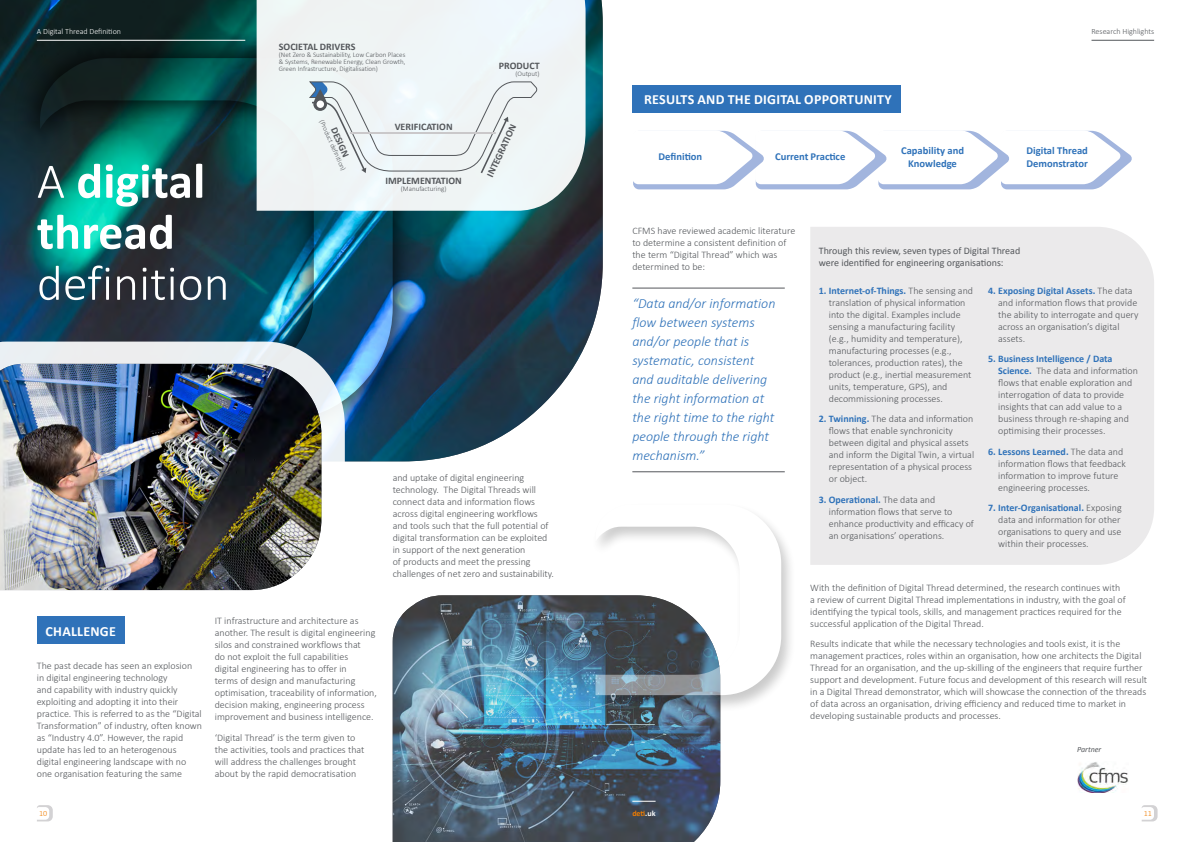
<style>
.page{position:relative;width:1191px;height:842px;background:#fff}
.page>*{position:absolute;margin:0;border:0;box-sizing:border-box;transform-origin:0 0}
.t1{font:700 50px/51px "Calibri";color:#fff}
.t2{font:italic 300 14px/19px "Calibri";color:#2f72b9}
.t3{font:700 14px "Calibri";letter-spacing:.02em;color:#fff}
.t4{font:700 10.6px/12.7px "Calibri";color:#2f72b9}
.t5{font:300 10px/12px "Calibri";color:#54575b}
.t6{font:10px/12px "Calibri";color:#54575b}
.t7{font:700 10px "Calibri";color:#54575b}
.t8{font:300 8px "Calibri";color:#fff}
.t9{font:300 8px "Calibri";color:#54575b}
.t10{font:italic 8px "Calibri";color:#54575b}
.t11{font:700 8px "Calibri";color:#ef7d00}
.t12{font:300 8px "Calibri";color:#ef7d00}
.t13{font:300 7px/7px "Calibri";color:#54575b;text-align:justify}
.s1{font-weight:300}
.s2{font-weight:700;color:#2f72b9}
.s3{color:#fff}
</style>
<div class="page">
<img style="left:0;top:0;width:603px;height:461px">
<div style="left:11px;top:30px;width:410px;height:419px;background:#000;opacity:.75"></div>
<svg style="left:40px;top:58px;width:353px;height:362px;background:#15545e"></svg>
<div style="left:810px;top:227px;width:344px;height:338px;background:#ebeaeb"></div>
<hr style="left:632px;top:288px;width:152px;height:1px;background:#54575b">
<hr style="left:632px;top:471px;width:152px;height:1px;background:#54575b">
<svg style="left:633px;top:130px;width:499px;height:59px"></svg>
<div style="left:632px;top:85px;width:268px;height:28px;background:#2f72b9"></div>
<div style="left:37px;top:617px;width:88px;height:27px;background:#2f72b9"></div>
<svg style="left:0;top:342px;width:345px;height:249px;fill:#eceff2"></svg>
<img style="left:0;top:364px;width:321px;height:226px">
<img style="left:393px;top:595px;width:327px;height:247px">
<img style="left:1077px;top:762px;width:51px;height:31px">
<div style="left:590px;top:502px;width:206px;height:211px;background:#000;opacity:.49"></div>
<svg style="left:595px;top:504px;width:186px;height:191px"></svg>
<div style="left:257px;top:0;width:328px;height:211px;background:#eff5f5"></div>
<svg style="left:309px;top:81px;width:228px;height:92px"></svg>
<hr style="left:351px;top:132px;width:144px;height:2px;background:#cac8ca">
<svg style="left:313px;top:89px;width:14px;height:22px"></svg>
<div style="left:317px;top:100px;width:7px;height:8px;background:#fff;border-radius:50%"></div>
<svg style="left:37px;top:805px;width:16px;height:16px"></svg>
<svg style="left:1141px;top:805px;width:16px;height:16px"></svg>
<hr style="left:1091px;top:40px;width:63px;height:1px;background:#54575b">
<hr style="left:37px;top:40px;width:208px;height:1px;background:#fff">
<svg style="left:632px;top:801px;width:23px;height:1px"></svg>
<p class="t8" style="left:37px;top:27px;width:86px">A Digital Thread Definition</p>
<p class="t9" style="left:1091px;top:27px;width:64px">Research Highlights</p>
<p class="t1" style="left:37px;top:153px;width:194px"><span class="s1">A</span> digital thread <span class="s1">definition</span></p>
<p class="t7" style="left:279px;top:41px;width:78px">SOCIETAL DRIVERS</p>
<p class="t13" style="left:279px;top:51px;width:128px">(Net Zero &amp; Sustainability, Low Carbon Places &amp; Systems, Renewable Energy, Clean Growth, Green Infrastructure, Digitalisation)</p>
<p class="t7" style="left:499px;top:59px;width:42px">PRODUCT</p>
<p class="t13" style="left:515px;top:70px;width:26px">(Output)</p>
<p class="t13" style="left:325px;top:119px;width:56px;rotate:66deg">(Product definition)</p>
<p class="t7" style="left:484px;top:174px;width:59px;rotate:-65deg">INTEGRATION</p>
<p class="t7" style="left:395px;top:120px;width:59px">VERIFICATION</p>
<p class="t7" style="left:339px;top:125px;width:33px;rotate:66deg">DESIGN</p>
<p class="t7" style="left:385px;top:174px;width:78px">IMPLEMENTATION</p>
<p class="t13" style="left:401px;top:185px;width:47px">(Manufacturing)</p>
<p class="t5" style="left:393px;top:471px;width:163px">and uptake of digital engineering technology. The Digital Threads will connect data and information flows across digital engineering workflows and tools such that the full potential of digital transformation can be exploited in support of the next generation<br>of products and meet the pressing challenges of net zero and sustainability.</p>
<p class="t3" style="left:46px;top:622px;width:72px">CHALLENGE</p>
<p class="t5" style="left:215px;top:615px;width:164px">IT infrastructure and architecture as another. The result is digital engineering silos and constrained workflows that<br>do not exploit the full capabilities<br>digital engineering has to offer in<br>terms of design and manufacturing optimisation, traceability of information, decision making, engineering process improvement and business intelligence.</p>
<p class="t5" style="left:215px;top:731px;width:151px">‘Digital Thread’ is the term given to the activities, tools and practices that will address the challenges brought about by the rapid democratisation</p>
<p class="t5" style="left:37px;top:659px;width:167px">The past decade has seen an explosion in digital engineering technology<br>and capability with industry quickly exploiting and adopting it into their practice. This is referred to as the “Digital Transformation” of industry, often known as “Industry 4.0”. However, the rapid update has led to an heterogenous digital engineering landscape with no one organisation featuring the same</p>
<p class="t3" style="left:644px;top:91px;width:249px">RESULTS AND THE DIGITAL OPPORTUNITY</p>
<p class="t4" style="left:658px;top:150px;width:45px">Definition</p>
<p class="t4" style="left:775px;top:150px;width:72px">Current Practice</p>
<p class="t4" style="left:901px;top:144px;width:64px;text-align:center">Capability and<br>Knowledge</p>
<p class="t4" style="left:1026px;top:144px;width:63px">Digital Thread<br>Demonstrator</p>
<p class="t5" style="left:632px;top:225px;width:164px">CFMS have reviewed academic literature to determine a consistent definition of the term “Digital Thread” which was determined to be:</p>
<p class="t2" style="left:632px;top:294px;width:145px">“Data and/or information flow between systems and/or people that is systematic, consistent and auditable delivering the right information at the right time to the right people through the right mechanism.”</p>
<p class="t6" style="left:818px;top:245px;width:203px">Through this review, seven types of Digital Thread were identified for engineering organisations:</p>
<p class="t5" style="left:828px;top:284px;width:146px;text-indent:-10px"><span class="s2">1. Internet-of-Things.</span> The sensing and translation of physical information into the digital. Examples include sensing a manufacturing facility (e.g., humidity and temperature), manufacturing processes (e.g., tolerances, production rates), the product (e.g., inertial measurement units, temperature, GPS), and decommissioning processes.</p>
<p class="t5" style="left:828px;top:413px;width:147px;text-indent:-10px"><span class="s2">2. Twinning.</span> The data and information flows that enable synchronicity between digital and physical assets and inform the Digital Twin, a virtual representation of a physical process or object.</p>
<p class="t5" style="left:828px;top:493px;width:147px;text-indent:-10px"><span class="s2">3. Operational.</span> The data and information flows that serve to enhance productivity and efficacy of an organisations’ operations.</p>
<p class="t5" style="left:998px;top:284px;width:142px;text-indent:-10px"><span class="s2">4. Exposing Digital Assets.</span> The data and information flows that provide the ability to interrogate and query across an organisation’s digital assets.</p>
<p class="t5" style="left:998px;top:353px;width:141px;text-indent:-10px"><span class="s2">5. Business Intelligence / Data<br>Science.</span> The data and information flows that enable exploration and interrogation of data to provide insights that can add value to a business through re‐shaping and optimising their processes.</p>
<p class="t5" style="left:998px;top:445px;width:129px;text-indent:-10px"><span class="s2">6. Lessons Learned.</span> The data and information flows that feedback information to improve future engineering processes.</p>
<p class="t5" style="left:998px;top:502px;width:125px;text-align:justify;text-indent:-10px"><span class="s2">7. Inter-Organisational.</span> Exposing data and information for other organisations to query and use within their processes.</p>
<p class="t5" style="left:810px;top:581px;width:317px">With the definition of Digital Thread determined, the research continues with a review of current Digital Thread implementations in industry, with the goal of identifying the typical tools, skills, and management practices required for the successful application of the Digital Thread.</p>
<p class="t5" style="left:810px;top:638px;width:338px">Results indicate that while the necessary technologies and tools exist, it is the management practices, roles within an organisation, how one architects the Digital Thread for an organisation, and the up-skilling of the engineers that require further support and development. Future focus and development of this research will result in a Digital Thread demonstrator, which will showcase the connection of the threads of data across an organisation, driving efficiency and reduced time to market in developing sustainable products and processes.</p>
<p class="t10" style="left:1077px;top:744px;width:26px">Partner</p>
<p class="t11" style="left:632px;top:808px;width:25px">deti<span class="s3">.uk</span></p>
<p class="t12" style="left:39px;top:808px;width:10px">10</p>
<p class="t12" style="left:1143px;top:808px;width:10px">11</p>
</div>
